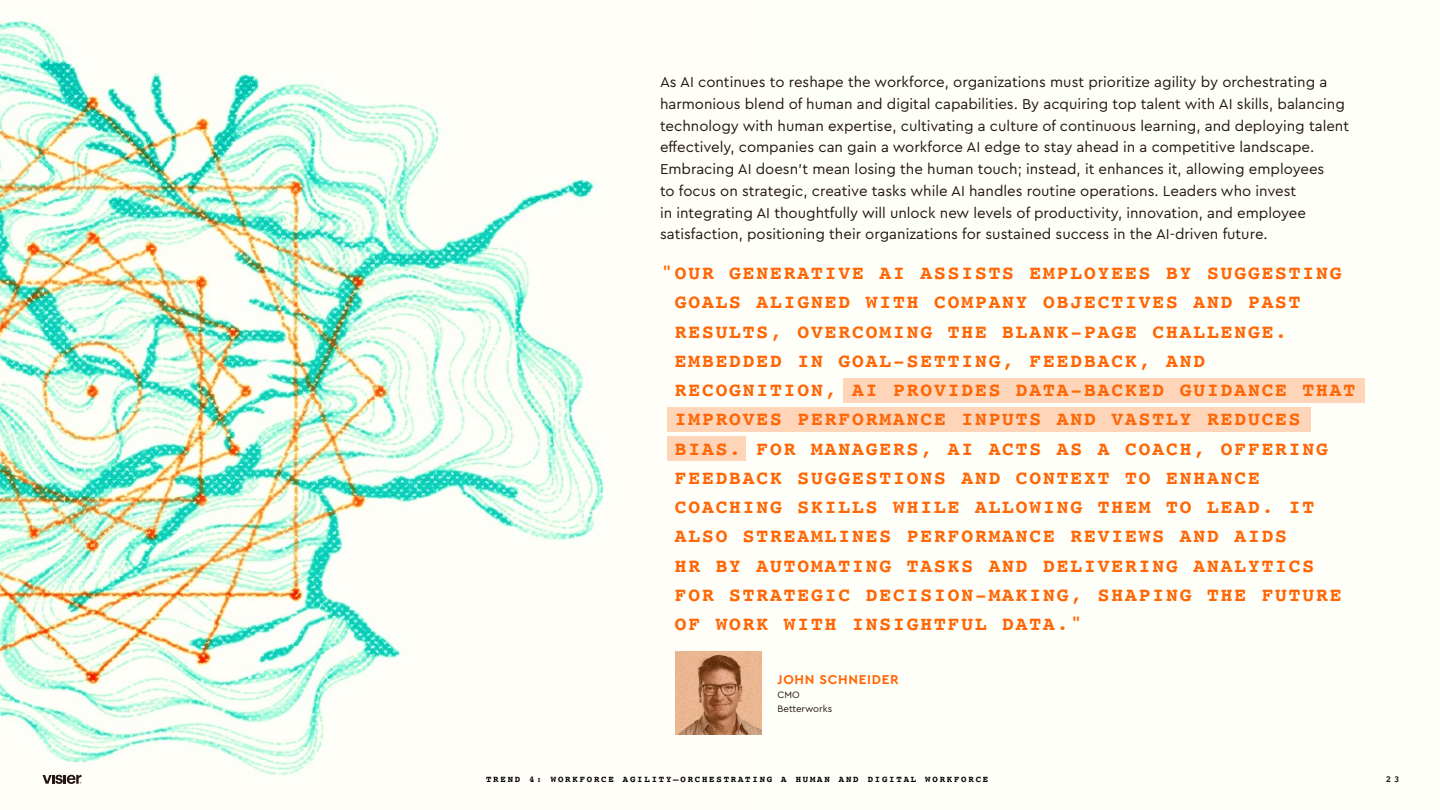
<style>
.page{position:relative;width:1440px;height:810px;background:#fffff9}
.page>*{position:absolute;margin:0;border:0;box-sizing:border-box;transform-origin:0 0}
.t1{font:700 19.5px/29.2px "Courier";letter-spacing:.1em;color:#ff6605}
.t2{font:15px/21.8px "Cera Pro";color:#241714}
.t3{font:700 13.5px "Cera Pro";letter-spacing:.05em;color:#ff6605}
.t4{font:9.75px/14.2px "Cera Pro";color:#241714}
.t5{font:700 9px "Courier";letter-spacing:.2em;color:#000}
.t6{font:700 9px "Courier";color:#241714}
</style>
<div class="page">
<div style="left:844px;top:378px;width:521px;height:24px;background:#ffd5ba"></div>
<img style="left:0;top:20px;width:752px;height:764px">
<img style="left:675px;top:652px;width:87px;height:83px">
<div style="left:668px;top:408px;width:643px;height:24px;background:#ffd5ba"></div>
<div style="left:668px;top:437px;width:78px;height:24px;background:#ffd5ba"></div>
<svg style="left:43px;top:775px;width:38px;height:9px"></svg>
<p class="t2" style="left:660px;top:71px;width:691px">As AI continues to reshape the workforce, organizations must prioritize agility by orchestrating a harmonious blend of human and digital capabilities. By acquiring top talent with AI skills, balancing technology with human expertise, cultivating a culture of continuous learning, and deploying talent effectively, companies can gain a workforce AI edge to stay ahead in a competitive landscape.<br>Embracing AI doesn't mean losing the human touch; instead, it enhances it, allowing employees<br>to focus on strategic, creative tasks while AI handles routine operations. Leaders who invest<br>in integrating AI thoughtfully will unlock new levels of productivity, innovation, and employee satisfaction, positioning their organizations for sustained success in the AI-driven future.</p>
<p class="t1" style="left:675px;top:257px;width:682px;text-indent:-14px">"OUR GENERATIVE AI ASSISTS EMPLOYEES BY SUGGESTING GOALS ALIGNED WITH COMPANY OBJECTIVES AND PAST RESULTS, OVERCOMING THE BLANK-PAGE CHALLENGE.<br>EMBEDDED IN GOAL-SETTING, FEEDBACK, AND RECOGNITION, AI PROVIDES DATA-BACKED GUIDANCE THAT IMPROVES PERFORMANCE INPUTS AND VASTLY REDUCES BIAS. FOR MANAGERS, AI ACTS AS A COACH, OFFERING FEEDBACK SUGGESTIONS AND CONTEXT TO ENHANCE COACHING SKILLS WHILE ALLOWING THEM TO LEAD. IT ALSO STREAMLINES PERFORMANCE REVIEWS AND AIDS<br>HR BY AUTOMATING TASKS AND DELIVERING ANALYTICS FOR STRATEGIC DECISION-MAKING, SHAPING THE FUTURE OF WORK WITH INSIGHTFUL DATA."</p>
<p class="t3" style="left:777px;top:670px;width:123px">JOHN SCHNEIDER</p>
<p class="t4" style="left:777px;top:687px;width:56px">CMO<br>Betterworks</p>
<p class="t5" style="left:486px;top:772px;width:504px">TREND 4: WORKFORCE AGILITY—ORCHESTRATING A HUMAN AND DIGITAL WORKFORCE</p>
<p class="t6" style="left:1386px;top:772px;width:15px">2 3</p>
</div>
